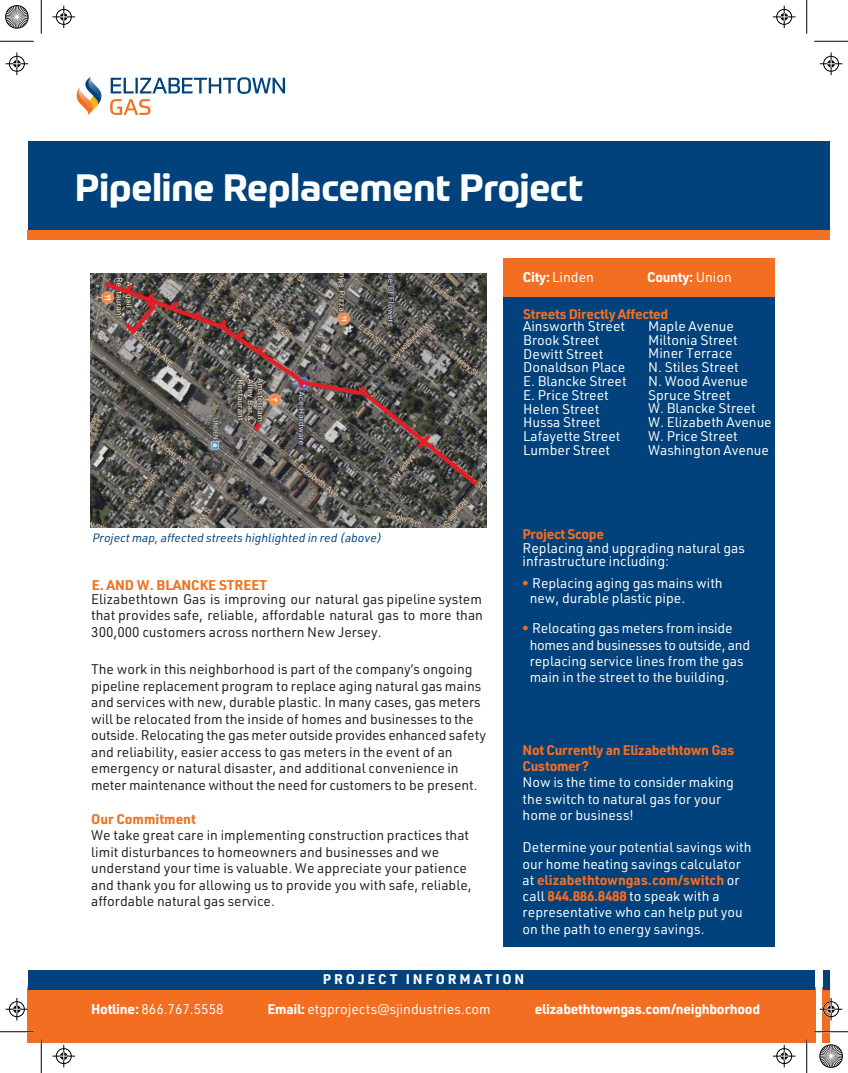
<style>
.page{position:relative;width:848px;height:1073px;background:#fff}
.page>*{position:absolute;margin:0;border:0;box-sizing:border-box;transform-origin:0 0}
.t1{font:700 37.5px "Prometo";color:#fff}
.t2{font:13.75px/16.5px "URWDIN";color:#231f20}
.t3{font:13.75px/13.8px "URWDIN";color:#fff}
.t4{font:700 13.75px/16.2px "URWDIN";letter-spacing:-.02em;color:#f36e21}
.t5{font:700 13.75px "URWDIN";letter-spacing:-.02em;color:#fff}
.t6{font:700 13.75px "URWDINW05";color:#f37121}
.t7{font:700 13.75px "URWDIN";letter-spacing:.2em;color:#fff}
.t8{font:700 13.75px "URWDIN";color:#f37121}
.t9{font:italic 11.88px "URWDIN";color:#01427c}
.s1{font-weight:700}
.s2{font-weight:400}
.s3{color:#f36e21}
.s4{font-weight:700;color:#f36e21}
</style>
<div class="page">
<div style="left:27px;top:987px;width:788px;height:55px;background:#f36e21"></div>
<div style="left:28px;top:969px;width:786px;height:20px;background:#01427c"></div>
<svg style="left:76px;top:77px;width:209px;height:38px"></svg>
<svg style="left:86px;top:77px;width:17px;height:21px"></svg>
<div style="left:503px;top:258px;width:272px;height:688px;background:#01427c"></div>
<div style="left:28px;top:141px;width:789px;height:98px;background:#01427c"></div>
<div style="left:27px;top:231px;width:791px;height:9px;background:#f37121"></div>
<div style="left:503px;top:258px;width:272px;height:38px;background:#f36e21"></div>
<div style="left:822px;top:987px;width:7px;height:55px;background:#f36e21"></div>
<div style="left:823px;top:969px;width:6px;height:20px;background:#01427c"></div>
<div style="left:818px;top:141px;width:11px;height:98px;background:#01427c"></div>
<div style="left:817px;top:231px;width:12px;height:9px;background:#f37121"></div>
<hr style="left:0;top:1030px;width:34px;height:2px;background:#fff">
<hr style="left:814px;top:1030px;width:34px;height:2px;background:#fff">
<hr style="left:40px;top:1039px;width:2px;height:33px;background:#fff">
<hr style="left:805px;top:1039px;width:2px;height:33px;background:#fff">
<hr style="left:0;top:41px;width:34px;height:1px;background:#000001">
<hr style="left:814px;top:41px;width:34px;height:1px;background:#000001">
<hr style="left:0;top:1031px;width:34px;height:1px;background:#000001">
<hr style="left:814px;top:1031px;width:34px;height:1px;background:#000001">
<hr style="left:41px;top:0;width:1px;height:34px;background:#000001">
<hr style="left:41px;top:1039px;width:1px;height:33px;background:#000001">
<hr style="left:806px;top:0;width:1px;height:34px;background:#000001">
<hr style="left:806px;top:1039px;width:1px;height:33px;background:#000001">
<svg style="left:52px;top:6px;width:23px;height:22px"></svg>
<svg style="left:773px;top:6px;width:22px;height:22px"></svg>
<svg style="left:52px;top:1044px;width:23px;height:23px"></svg>
<svg style="left:773px;top:1044px;width:22px;height:23px"></svg>
<svg style="left:6px;top:52px;width:22px;height:23px"></svg>
<svg style="left:6px;top:998px;width:22px;height:22px"></svg>
<svg style="left:819px;top:52px;width:23px;height:23px"></svg>
<svg style="left:819px;top:998px;width:23px;height:22px"></svg>
<svg style="left:5px;top:5px;width:24px;height:24px"></svg>
<svg style="left:819px;top:1044px;width:24px;height:24px"></svg>
<img style="left:90px;top:273px;width:397px;height:254px">
<h1 class="t1" style="left:75px;top:165px;width:509px">Pipeline Replacement Project</h1>
<p class="t3" style="left:523px;top:270px;width:72px"><span class="s1">City:</span> Linden</p>
<p class="t5" style="left:647px;top:268px;width:86px">County: <span class="s2">Union</span></p>
<p class="t9" style="left:92px;top:530px;width:291px">Project map, affected streets highlighted in red (above)</p>
<p class="t6" style="left:92px;top:576px;width:177px">E. AND W. BLANCKE STREET</p>
<p class="t2" style="left:91px;top:590px;width:393px;text-align:justify">Elizabethtown Gas is improving our natural gas pipeline system that provides safe, reliable, affordable natural gas to more than 300,000 customers across northern New Jersey.</p>
<p class="t2" style="left:91px;top:660px;width:396px">The work in this neighborhood is part of the company’s ongoing pipeline replacement program to replace aging natural gas mains and services with new, durable plastic. In many cases, gas meters will be relocated from the inside of homes and businesses to the outside. Relocating the gas meter outside provides enhanced safety and reliability, easier access to gas meters in the event of an emergency or natural disaster, and additional convenience in meter maintenance without the need for customers to be present.</p>
<p class="t8" style="left:91px;top:809px;width:106px">Our Commitment</p>
<p class="t2" style="left:91px;top:826px;width:382px">We take great care in implementing construction practices that limit disturbances to homeowners and businesses and we understand your time is valuable. We appreciate your patience and thank you for allowing us to provide you with safe, reliable, affordable natural gas service.</p>
<p class="t4" style="left:523px;top:305px;width:147px">Streets Directly Affected</p>
<p class="t3" style="left:523px;top:319px;width:105px">Ainsworth Street<br>Brook Street<br>Dewitt Street<br>Donaldson Place<br>E. Blancke Street<br>E. Price Street<br>Helen Street<br>Hussa Street<br>Lafayette Street<br>Lumber Street</p>
<p class="t3" style="left:648px;top:319px;width:125px">Maple Avenue<br>Miltonia Street<br>Miner Terrace<br>N. Stiles Street<br>N. Wood Avenue<br>Spruce Street<br>W. Blancke Street<br>W. Elizabeth Avenue<br>W. Price Street<br>Washington Avenue</p>
<p class="t4" style="left:522px;top:525px;width:83px">Project Scope</p>
<p class="t3" style="left:522px;top:540px;width:224px">Replacing and upgrading natural gas infrastructure including:</p>
<p class="t3" style="left:529px;top:575px;width:194px;line-height:15px;text-indent:-8px"><span class="s3">•</span> Replacing aging gas mains with new, durable plastic pipe.</p>
<p class="t3" style="left:529px;top:620px;width:222px;line-height:16.2px;text-indent:-8px"><span class="s3">•</span> Relocating gas meters from inside homes and businesses to outside, and replacing service lines from the gas main in the street to the building.</p>
<p class="t4" style="left:522px;top:741px;width:213px">Not Currently an Elizabethtown Gas<br>Customer?</p>
<p class="t3" style="left:522px;top:774px;width:213px;line-height:16.2px">Now is the time to consider making the switch to natural gas for your home or business!</p>
<p class="t3" style="left:522px;top:839px;width:230px;line-height:16.2px">Determine your potential savings with our home heating savings calculator at <span class="s4">elizabethtowngas.com/switch</span> or call <span class="s4">844.886.8488</span> to speak with a representative who can help put you on the path to energy savings.</p>
<p class="t7" style="left:323px;top:969px;width:203px">PROJECT INFORMATION</p>
<p class="t3" style="left:91px;top:1001px;width:134px"><span class="s1">Hotline:</span> 866.767.5558</p>
<p class="t3" style="left:267px;top:1001px;width:225px"><span class="s1">Email:</span> etgprojects@sjindustries.com</p>
<p class="t5" style="left:535px;top:999px;width:227px">elizabethtowngas.com/neighborhood</p>
</div>
